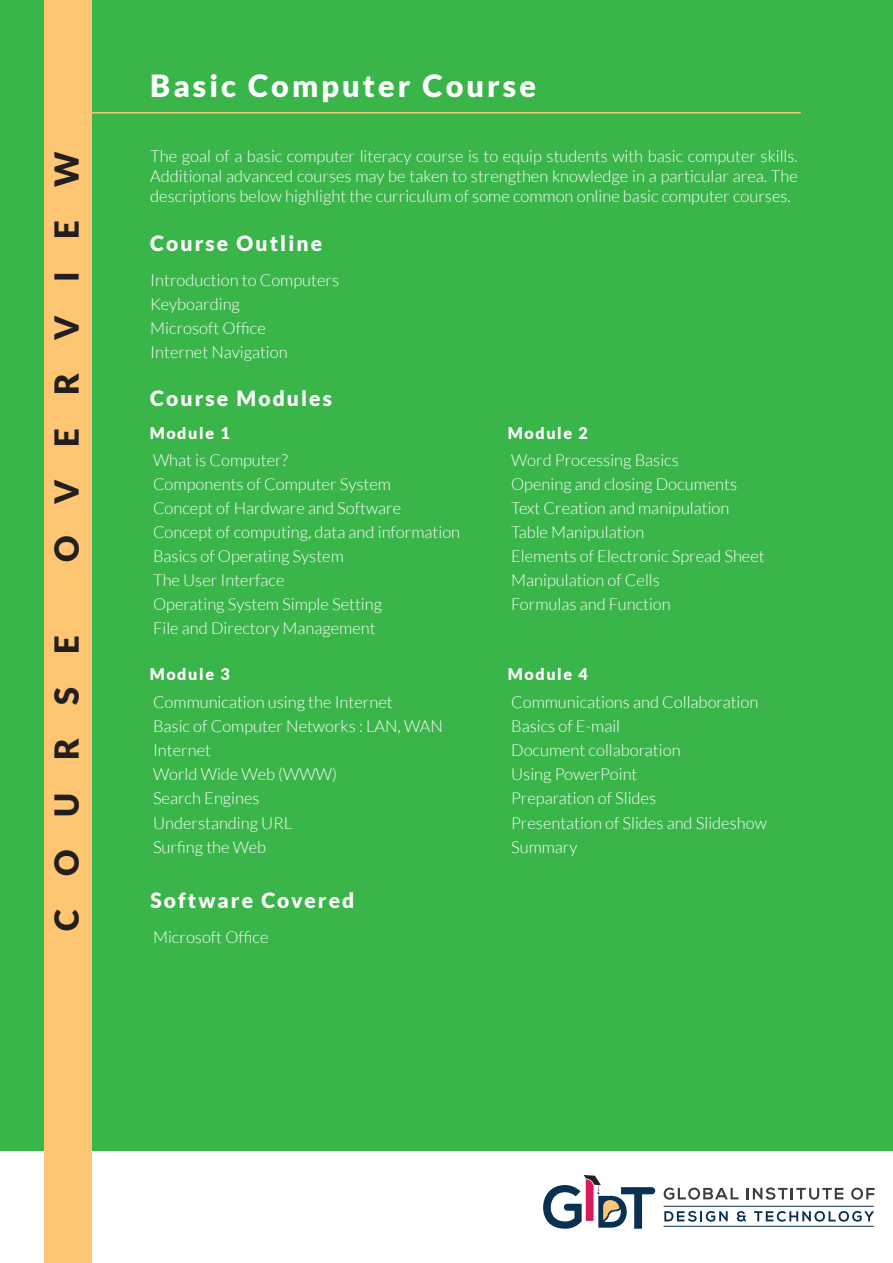
<style>
.page{position:relative;width:893px;height:1263px;background:#fff}
.page>*{position:absolute;margin:0;border:0;box-sizing:border-box;transform-origin:0 0}
.t1{font:900 33px "Lato";letter-spacing:1em;color:#231f20}
.t2{font:900 30.6px "Lato";letter-spacing:.1em;color:#fff}
.t3{font:900 21px "Lato";letter-spacing:.1em;color:#fff}
.t4{font:300 16.5px/24px "Lato";color:#fff}
.t5{font:900 16.05px "Lato";letter-spacing:.1em;color:#fff}
</style>
<div class="page">
<div style="left:0;top:0;width:893px;height:1151px;background:#3ab54a"></div>
<div style="left:44px;top:0;width:47px;height:1263px;background:#fec673"></div>
<svg style="left:543px;top:1175px;width:112px;height:54px"></svg>
<svg style="left:664px;top:1187px;width:75px;height:13px"></svg>
<svg style="left:747px;top:1187px;width:96px;height:13px"></svg>
<svg style="left:851px;top:1188px;width:23px;height:12px"></svg>
<svg style="left:664px;top:1211px;width:64px;height:11px"></svg>
<svg style="left:737px;top:1211px;width:9px;height:10px"></svg>
<svg style="left:754px;top:1211px;width:120px;height:11px"></svg>
<hr style="left:664px;top:1206px;width:210px;height:1px;background:#0a3152">
<hr style="left:664px;top:1226px;width:210px;height:1px;background:#0a3152">
<hr style="left:91px;top:112px;width:710px;height:2px;background:#fec673">
<h1 class="t1" style="left:48px;top:562px;width:412px;rotate:-90deg">OVERVIEW</h1>
<h1 class="t1" style="left:48px;top:931px;width:298px;rotate:-90deg">COURSE</h1>
<h2 class="t2" style="left:150px;top:67px;width:387px">Basic Computer Course</h2>
<p class="t4" style="left:150px;top:146px;width:649px;line-height:19.8px;text-align:justify">The goal of a basic computer literacy course is to equip students with basic computer skills.<br>Additional advanced courses may be taken to strengthen knowledge in a particular area. The descriptions below highlight the curriculum of some common online basic computer courses.</p>
<p class="t3" style="left:150px;top:231px;width:173px">Course Outline</p>
<p class="t4" style="left:150px;top:268px;width:190px">Introduction to Computers<br>Keyboarding<br>Microsoft Office<br>Internet Navigation</p>
<p class="t3" style="left:150px;top:386px;width:183px">Course Modules</p>
<p class="t5" style="left:150px;top:423px;width:82px">Module 1</p>
<p class="t4" style="left:153px;top:448px;width:309px">What is Computer?<br>Components of Computer System<br>Concept of Hardware and Software<br>Concept of computing, data and information<br>Basics of Operating System<br>The User Interface<br>Operating System Simple Setting<br>File and Directory Management</p>
<p class="t5" style="left:150px;top:664px;width:82px">Module 3</p>
<p class="t4" style="left:153px;top:691px;width:291px">Communication using the Internet<br>Basic of Computer Networks : LAN, WAN<br>Internet<br>World Wide Web (WWW)<br>Search Engines<br>Understanding URL<br>Surfing the Web</p>
<p class="t3" style="left:150px;top:888px;width:206px">Software Covered</p>
<p class="t4" style="left:153px;top:925px;width:117px">Microsoft Office</p>
<p class="t5" style="left:508px;top:423px;width:82px">Module 2</p>
<p class="t4" style="left:511px;top:448px;width:255px">Word Processing Basics<br>Opening and closing Documents<br>Text Creation and manipulation<br>Table Manipulation<br>Elements of Electronic Spread Sheet<br>Manipulation of Cells<br>Formulas and Function</p>
<p class="t5" style="left:508px;top:664px;width:82px">Module 4</p>
<p class="t4" style="left:511px;top:691px;width:257px">Communications and Collaboration<br>Basics of E-mail<br>Document collaboration<br>Using PowerPoint<br>Preparation of Slides<br>Presentation of Slides and Slideshow<br>Summary</p>
</div>
